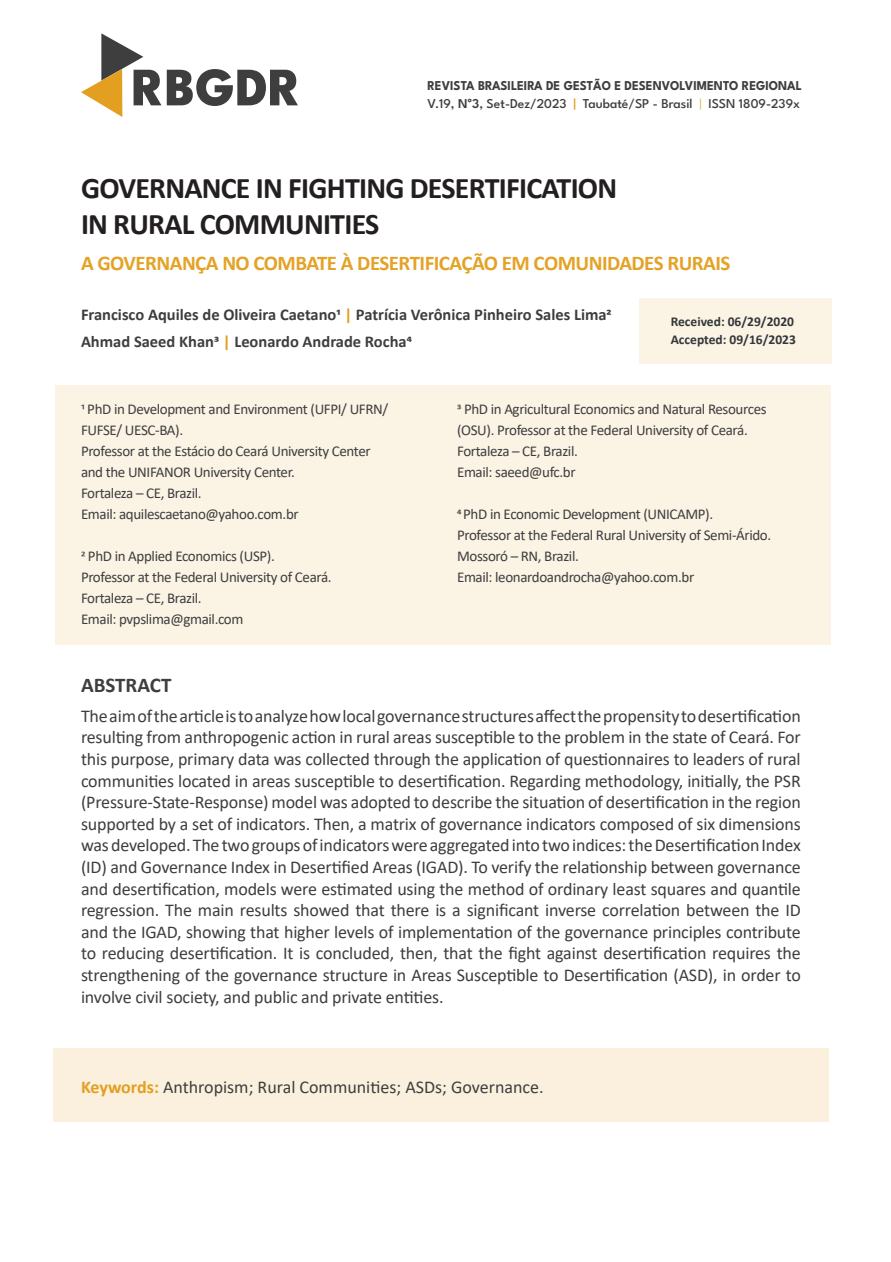
<style>
.page{position:relative;width:891px;height:1262px;background:#fff}
.page>*{position:absolute;margin:0;border:0;box-sizing:border-box;transform-origin:0 0}
.t1{font:800 54px "League Spartan";color:#3e3e3f}
.Titulo_Artigo{font:700 30px/36px "Calibri";letter-spacing:-.025em;color:#231f20}
.Titulo_Artigo-2{font:700 21px "Calibri";letter-spacing:-.025em;color:#e4a227}
.Resumo_e_Abstract{font:700 21px "Calibri";color:#3e3e3f}
.Resumo_e_Abstract-2{font:18px/21.6px "Calibri";letter-spacing:-.01em;color:#3e3e3f;text-align:justify}
.Autores{font:700 16.5px "Calibri";color:#3e3e3f}
.Instituições{font:15px/21px "Calibri";letter-spacing:-.025em;color:#3e3e3f}
.t2{font:500 13.5px "League Spartan";color:#3e3e3f}
.t3{font:700 13.5px "League Spartan";color:#3e3e3f;scale:.94 1}
.Data_de_Recebido_e_A{font:700 13.5px "Calibri";color:#333739}
.s1{font-weight:600}
.s2{font-family:"Calibri";font-weight:700}
.s3{color:#e39f20}
.s4{font-weight:300;color:#e39f20}
.s5{font-weight:700;color:#e39f20}
</style>
<div class="page">
<div style="left:55px;top:385px;width:776px;height:259px;background:#fbf3e4"></div>
<div style="left:639px;top:298px;width:192px;height:66px;background:#fbf3e4"></div>
<div style="left:53px;top:1047px;width:776px;height:74px;background:#faf0dd"></div>
<svg style="left:81px;top:33px;width:62px;height:84px"></svg>
<h1 class="t1" style="left:132px;top:48px;width:171px">RBGDR</h1>
<p class="t3" style="left:428px;top:76px;width:400px">REVISTA BRASILEIRA DE GESTÃO E DESENVOLVIMENTO REGIONAL</p>
<p class="t2" style="left:428px;top:94px;width:374px">V.19, <span class="s1">N</span><span class="s2">°</span><span class="s1">3</span>, Set-Dez/2023 <span class="s3">|</span> Taubaté/SP - Brasil <span class="s4">|</span> ISSN 1809-239x</p>
<p class="Titulo_Artigo" style="left:81px;top:170px;width:538px">GOVERNANCE IN FIGHTING DESERTIFICATION<br>IN RURAL COMMUNITIES</p>
<p class="Titulo_Artigo-2" style="left:81px;top:248px;width:651px">A GOVERNANÇA NO COMBATE À DESERTIFICAÇÃO EM COMUNIDADES RURAIS</p>
<p class="Autores" style="left:81px;top:303px;width:532px">Francisco Aquiles de Oliveira Caetano1 <span class="s3">|</span> Patrícia Verônica Pinheiro Sales Lima2</p>
<p class="Autores" style="left:81px;top:330px;width:332px">Ahmad Saeed Khan3 <span class="s3">|</span> Leonardo Andrade Rocha4</p>
<p class="Data_de_Recebido_e_A" style="left:671px;top:312px;width:125px">Received: 06/29/2020</p>
<p class="Data_de_Recebido_e_A" style="left:671px;top:330px;width:127px">Accepted: 09/16/2023</p>
<p class="Instituições" style="left:81px;top:398px;width:309px">1 PhD in Development and Environment (UFPI/ UFRN/<br>FUFSE/ UESC-BA).</p>
<p class="Instituições" style="left:81px;top:440px;width:291px">Professor at the Estácio do Ceará University Center and the UNIFANOR University Center.</p>
<p class="Instituições" style="left:81px;top:482px;width:122px">Fortaleza – CE, Brazil.</p>
<p class="Instituições" style="left:81px;top:503px;width:219px">Email: aquilescaetano@yahoo.com.br</p>
<p class="Instituições" style="left:81px;top:545px;width:195px">2 PhD in Applied Economics (USP).</p>
<p class="Instituições" style="left:81px;top:566px;width:252px">Professor at the Federal University of Ceará.</p>
<p class="Instituições" style="left:81px;top:587px;width:122px">Fortaleza – CE, Brazil.</p>
<p class="Instituições" style="left:81px;top:608px;width:164px">Email: pvpslima@gmail.com</p>
<p class="Instituições" style="left:457px;top:398px;width:311px">3 PhD in Agricultural Economics and Natural Resources (OSU). Professor at the Federal University of Ceará.<br>Fortaleza – CE, Brazil.</p>
<p class="Instituições" style="left:457px;top:461px;width:120px">Email: saeed@ufc.br</p>
<p class="Instituições" style="left:457px;top:503px;width:258px">4 PhD in Economic Development (UNICAMP).</p>
<p class="Instituições" style="left:457px;top:524px;width:316px">Professor at the Federal Rural University of Semi-Árido.<br>Mossoró – RN, Brazil.</p>
<p class="Instituições" style="left:457px;top:566px;width:239px">Email: leonardoandrocha@yahoo.com.br</p>
<p class="Resumo_e_Abstract" style="left:81px;top:669px;width:92px">ABSTRACT</p>
<p class="Resumo_e_Abstract-2" style="left:81px;top:704px;width:721px">The aim of the article is to analyze how local governance structures affect the propensity to desertification resulting from anthropogenic action in rural areas susceptible to the problem in the state of Ceará. For this purpose, primary data was collected through the application of questionnaires to leaders of rural communities located in areas susceptible to desertification. Regarding methodology, initially, the PSR (Pressure-State-Response) model was adopted to describe the situation of desertification in the region supported by a set of indicators. Then, a matrix of governance indicators composed of six dimensions was developed. The two groups of indicators were aggregated into two indices: the Desertification Index (ID) and Governance Index in Desertified Areas (IGAD). To verify the relationship between governance and desertification, models were estimated using the method of ordinary least squares and quantile regression. The main results showed that there is a significant inverse correlation between the ID and the IGAD, showing that higher levels of implementation of the governance principles contribute to reducing desertification. It is concluded, then, that the fight against desertification requires the strengthening of the governance structure in Areas Susceptible to Desertification (ASD), in order to involve civil society, and public and private entities.</p>
<p class="Resumo_e_Abstract-2" style="left:81px;top:1075px;width:464px"><span class="s5">Keywords:</span> Anthropism; Rural Communities; ASDs; Governance.</p>
</div>
